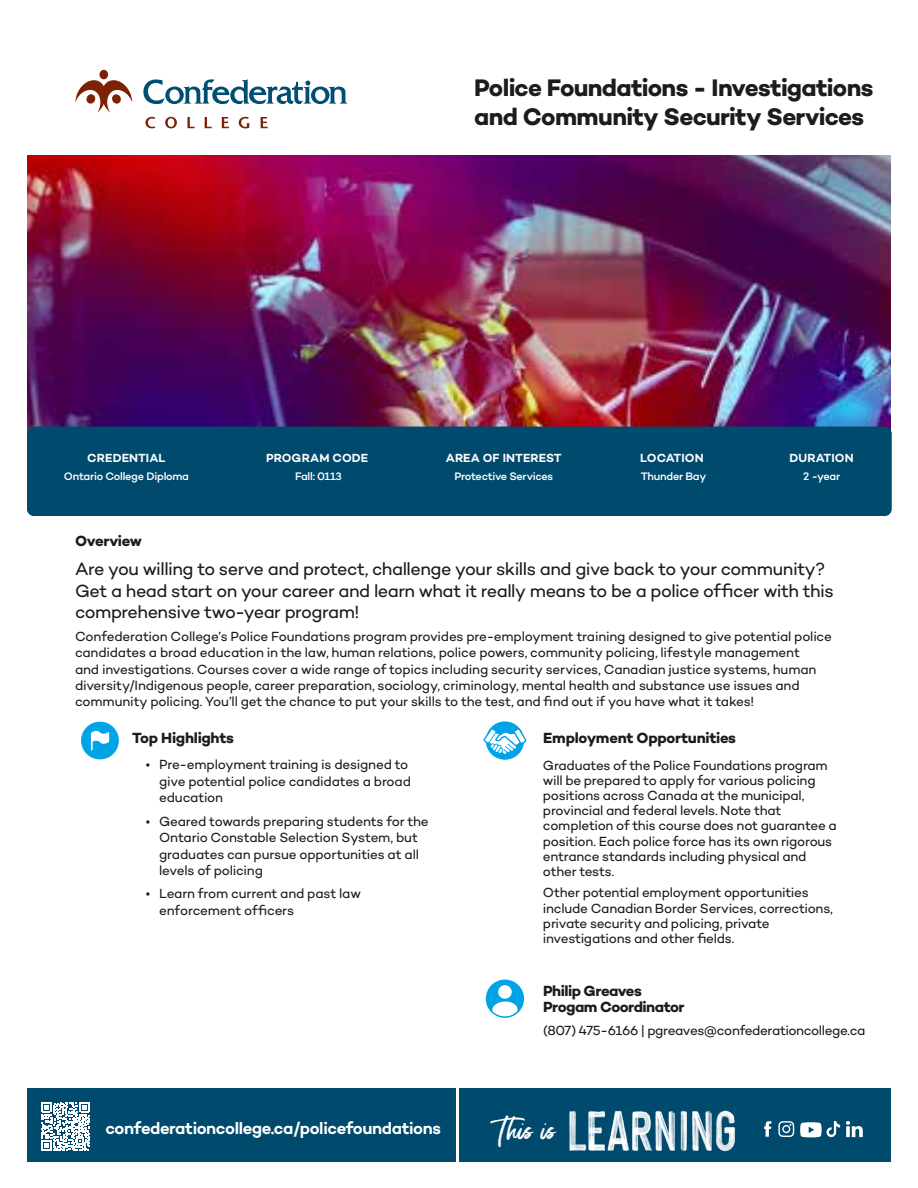
<style>
.page{position:relative;width:918px;height:1188px;background:#fff}
.page>*{position:absolute;margin:0;border:0;box-sizing:border-box;transform-origin:0 0}
.t1{font:30.3px "Moonstone";color:#fff}
.t2{font:700 24.3px/29.2px "Campton";letter-spacing:-.03em;color:#1c1c1a}
.t3{font:18px/21.6px "Campton";letter-spacing:-.03em;color:#1c1c1a}
.t4{font:600 16.8px "Campton";letter-spacing:-.025em;color:#fff}
.t5{font:700 15px/15.9px "Campton";letter-spacing:-.025em;color:#1c1c1a}
.t6{font:13.5px/15.1px "Campton";letter-spacing:-.02em;color:#1c1c1a}
.t7{font:600 12px "Campton";letter-spacing:.01em;color:#fff}
.t8{font:500 11.1px "Campton";letter-spacing:-.025em;color:#fff}
</style>
<div class="page">
<img style="left:27px;top:156px;width:864px;height:275px">
<svg style="left:143px;top:79px;width:205px;height:25px"></svg>
<div style="left:99px;top:70px;width:9px;height:9px;background:#7d2205;border-radius:50%"></div>
<svg style="left:75px;top:78px;width:57px;height:35px"></svg>
<svg style="left:145px;top:117px;width:10px;height:11px"></svg>
<svg style="left:165px;top:117px;width:12px;height:11px"></svg>
<svg style="left:187px;top:117px;width:8px;height:11px"></svg>
<svg style="left:205px;top:117px;width:7px;height:11px"></svg>
<svg style="left:222px;top:117px;width:7px;height:11px"></svg>
<svg style="left:239px;top:117px;width:10px;height:11px"></svg>
<svg style="left:261px;top:117px;width:7px;height:11px"></svg>
<div style="left:487px;top:980px;width:36px;height:37px;background:#00a3e6;border-radius:50%"></div>
<div style="left:498px;top:985px;width:14px;height:14px;background:#fff;border-radius:50%"></div>
<svg style="left:492px;top:1002px;width:26px;height:15px"></svg>
<div style="left:486px;top:980px;width:38px;height:38px;border:2px solid #00a3e6;border-radius:50%"></div>
<div style="left:487px;top:722px;width:36px;height:37px;background:#00a3e6;border-radius:50%"></div>
<div style="left:486px;top:721px;width:38px;height:39px;border:2px solid #00a3e6;border-radius:50%"></div>
<svg style="left:484px;top:728px;width:42px;height:27px"></svg>
<svg style="left:82px;top:722px;width:36px;height:37px"></svg>
<div style="left:27px;top:1089px;width:864px;height:73px;background:#004a6e"></div>
<hr style="left:456px;top:1087px;width:3px;height:79px;background:#fff">
<svg style="left:41px;top:1102px;width:49px;height:49px"></svg>
<img style="left:569px;top:1110px;width:167px;height:42px">
<svg style="left:764px;top:1121px;width:7px;height:16px"></svg>
<svg style="left:846px;top:1121px;width:17px;height:16px"></svg>
<svg style="left:778px;top:1121px;width:16px;height:16px"></svg>
<svg style="left:800px;top:1121px;width:40px;height:16px"></svg>
<div style="left:27px;top:427px;width:865px;height:89px;background:#004a6e;border-radius:7px"></div>
<h2 class="t2" style="left:474px;top:73px;width:401px">Police Foundations - Investigations and Community Security Services</h2>
<p class="t7" style="left:87px;top:450px;width:80px">CREDENTIAL</p>
<p class="t8" style="left:64px;top:469px;width:127px">Ontario College Diploma</p>
<p class="t5" style="left:75px;top:533px;width:68px">Overview</p>
<p class="t7" style="left:266px;top:450px;width:104px">PROGRAM CODE</p>
<p class="t8" style="left:295px;top:469px;width:48px">Fall: 0113</p>
<p class="t7" style="left:446px;top:450px;width:117px">AREA OF INTEREST</p>
<p class="t8" style="left:454px;top:469px;width:100px">Protective Services</p>
<p class="t7" style="left:640px;top:450px;width:65px">LOCATION</p>
<p class="t8" style="left:641px;top:469px;width:67px">Thunder Bay</p>
<p class="t7" style="left:790px;top:450px;width:66px">DURATION</p>
<p class="t8" style="left:803px;top:469px;width:38px">2 -year</p>
<h3 class="t3" style="left:75px;top:558px;width:760px">Are you willing to serve and protect, challenge your skills and give back to your community?<br>Get a head start on your career and learn what it really means to be a police officer with this comprehensive two-year program!</h3>
<p class="t6" style="left:75px;top:628px;width:758px;line-height:16.2px">Confederation College’s Police Foundations program provides pre-employment training designed to give potential police candidates a broad education in the law, human relations, police powers, community policing, lifestyle management<br>and investigations. Courses cover a wide range of topics including security services, Canadian justice systems, human diversity/Indigenous people, career preparation, sociology, criminology, mental health and substance use issues and community policing. You’ll get the chance to put your skills to the test, and find out if you have what it takes!</p>
<p class="t5" style="left:132px;top:730px;width:103px">Top Highlights</p>
<p class="t5" style="left:543px;top:730px;width:194px">Employment Opportunities</p>
<p class="t6" style="left:159px;top:756px;width:253px;line-height:16.5px;text-indent:-14px">• Pre-employment training is designed to give potential police candidates a broad education</p>
<p class="t6" style="left:159px;top:813px;width:271px;line-height:16.5px;text-indent:-14px">• Geared towards preparing students for the Ontario Constable Selection System, but graduates can pursue opportunities at all levels of policing</p>
<p class="t6" style="left:159px;top:885px;width:203px;line-height:16.5px;text-indent:-14px">• Learn from current and past law enforcement officers</p>
<p class="t6" style="left:543px;top:758px;width:295px">Graduates of the Police Foundations program will be prepared to apply for various policing positions across Canada at the municipal, provincial and federal levels. Note that completion of this course does not guarantee a position. Each police force has its own rigorous entrance standards including physical and other tests.</p>
<p class="t6" style="left:543px;top:885px;width:292px">Other potential employment opportunities include Canadian Border Services, corrections, private security and policing, private investigations and other fields.</p>
<p class="t5" style="left:543px;top:983px;width:143px">Philip Greaves<br>Progam Coordinator</p>
<p class="t6" style="left:543px;top:1022px;width:324px">(807) 475-6166 | pgreaves@confederationcollege.ca</p>
<p class="t4" style="left:105px;top:1117px;width:337px">confederationcollege.ca/policefoundations</p>
<h1 class="t1" style="left:499px;top:1110px;width:59px">This is</h1>
</div>
